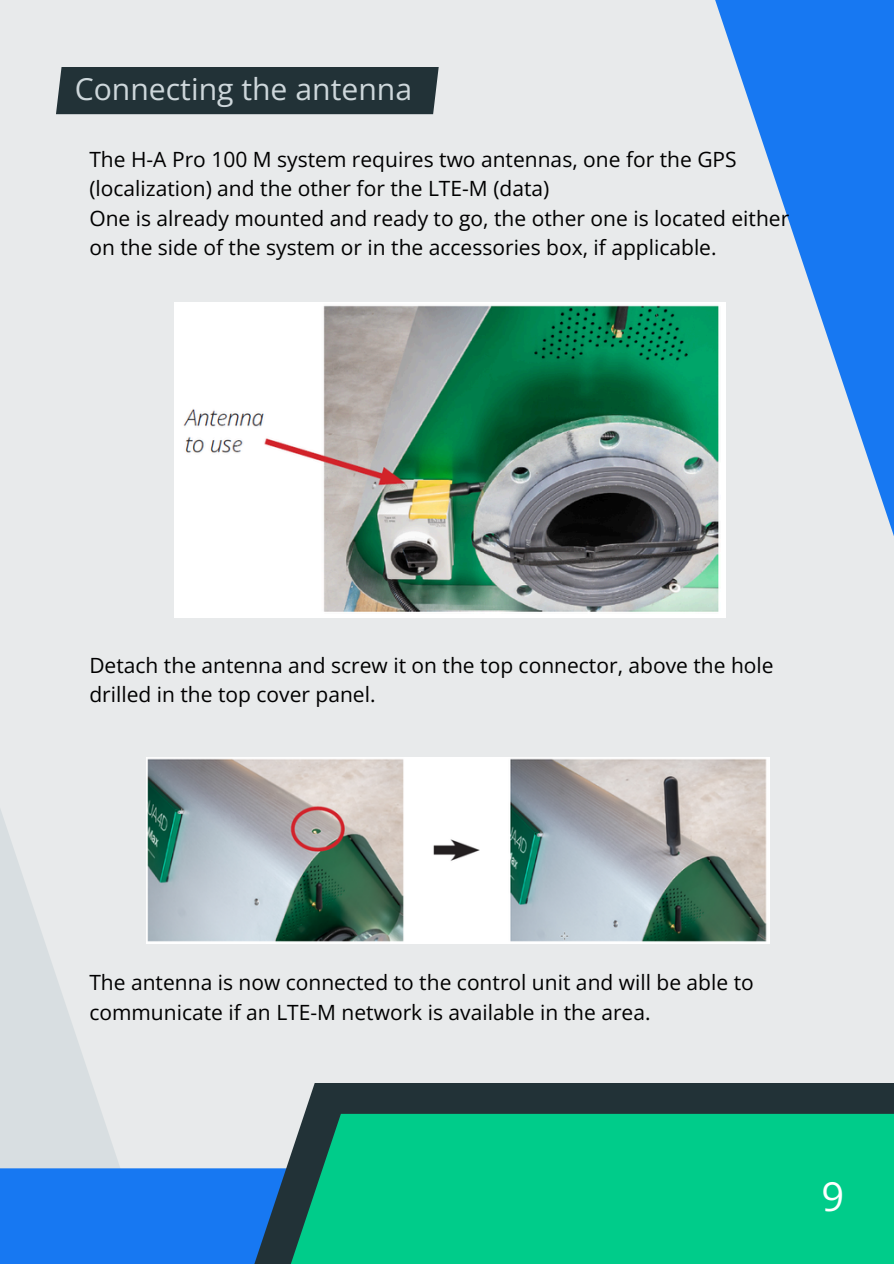
<style>
.page{position:relative;width:894px;height:1264px;background:#fff}
.page>*{position:absolute;margin:0;border:0;box-sizing:border-box;transform-origin:0 0}
.t1{font:39.75px "Open Sans";color:#fff}
.t2{font:30.15px "Open Sans";color:#ced7db}
.t3{font:21px/29.2px "Open Sans";color:#000}
</style>
<div class="page">
<div style="left:0;top:0;width:893px;height:1263px;background:#e8eaeb"></div>
<div style="left:0;top:535px;width:336px;height:728px;background:linear-gradient(to right,#e3e6e8,#eaeced)"></div>
<div style="left:0;top:1168px;width:711px;height:95px;background:#1778f2"></div>
<svg style="left:249px;top:1082px;width:644px;height:181px;fill:#223237"></svg>
<div style="left:275px;top:1113px;width:618px;height:150px;background:#00cc8a"></div>
<svg style="left:580px;top:0;width:313px;height:618px"></svg>
<div style="left:56px;top:67px;width:382px;height:47px;background:#223237"></div>
<img style="left:174px;top:302px;width:551px;height:315px">
<img style="left:147px;top:757px;width:622px;height:186px">
<p class="t2" style="left:75px;top:67px;width:339px">Connecting the antenna</p>
<p class="t3" style="left:89px;top:144px;width:648px">The H-A Pro 100 M system requires two antennas, one for the GPS (localization) and the other for the LTE-M (data)</p>
<p class="t3" style="left:89px;top:203px;width:701px">One is already mounted and ready to go, the other one is located either on the side of the system or in the accessories box, if applicable.</p>
<p class="t3" style="left:89px;top:650px;width:685px">Detach the antenna and screw it on the top connector, above the hole drilled in the top cover panel.</p>
<p class="t3" style="left:89px;top:967px;width:665px">The antenna is now connected to the control unit and will be able to communicate if an LTE-M network is available in the area.</p>
<h1 class="t1" style="left:821px;top:1168px;width:24px">9</h1>
</div>
